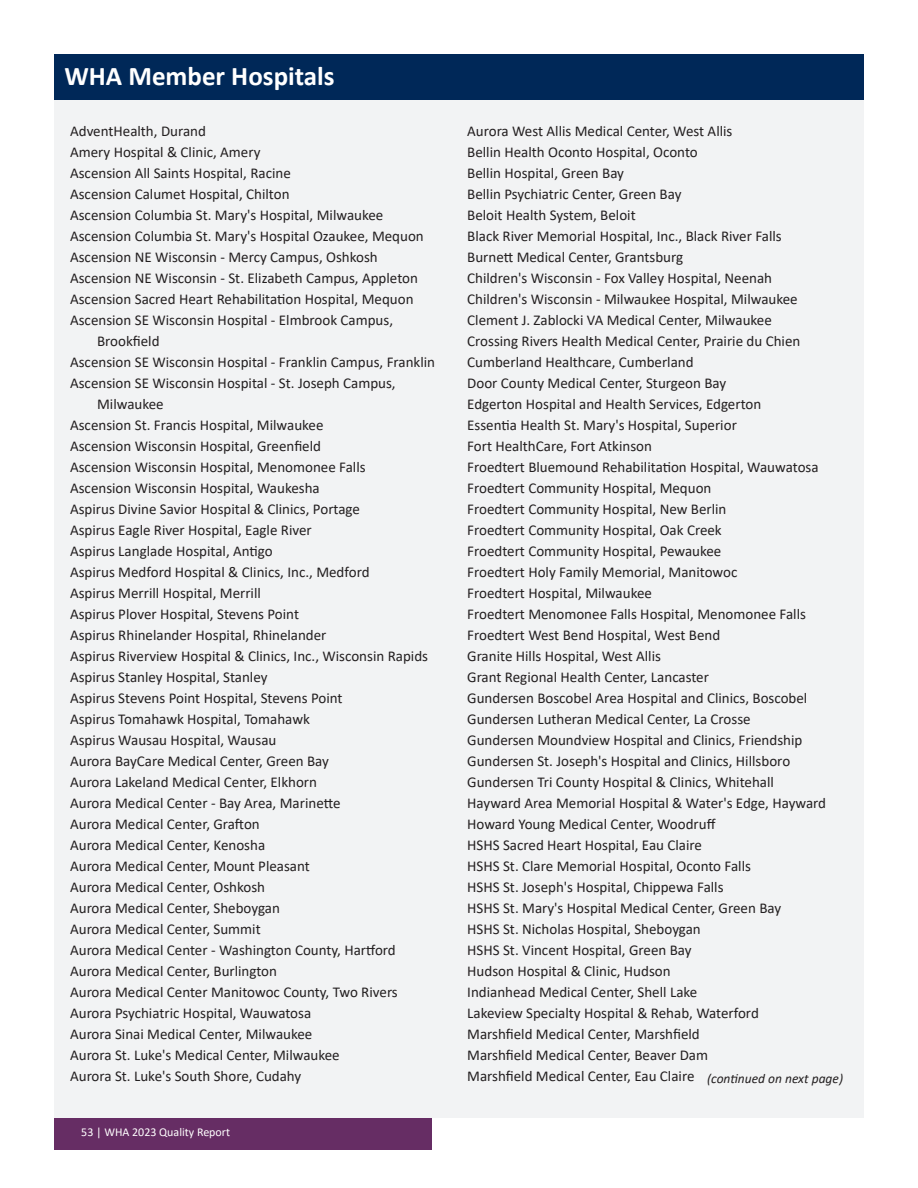
<style>
.page{position:relative;width:918px;height:1188px;background:#fff}
.page>*{position:absolute;margin:0;border:0;box-sizing:border-box;transform-origin:0 0}
.major_headings{font:700 27px "Calibri";color:#fff}
.Body_Copy{font:15px "Calibri";color:#231f20}
.Body_Copy-2{font:italic 13.5px "Calibri";color:#231f20}
.t1{font:12px "Calibri";color:#fff}
</style>
<div class="page">
<div style="left:54px;top:1118px;width:378px;height:32px;background:#662d64"></div>
<div style="left:54px;top:54px;width:810px;height:1064px;background:#f2f3f4"></div>
<div style="left:54px;top:54px;width:810px;height:46px;background:#002858"></div>
<p class="major_headings" style="left:64px;top:57px;width:272px">WHA Member Hospitals</p>
<p class="Body_Copy" style="left:70px;top:121px;width:137px">AdventHealth, Durand</p>
<p class="Body_Copy" style="left:70px;top:142px;width:192px">Amery Hospital &amp; Clinic, Amery</p>
<p class="Body_Copy" style="left:70px;top:163px;width:222px">Ascension All Saints Hospital, Racine</p>
<p class="Body_Copy" style="left:70px;top:184px;width:221px">Ascension Calumet Hospital, Chilton</p>
<p class="Body_Copy" style="left:70px;top:205px;width:315px">Ascension Columbia St. Mary's Hospital, Milwaukee</p>
<p class="Body_Copy" style="left:70px;top:226px;width:355px">Ascension Columbia St. Mary's Hospital Ozaukee, Mequon</p>
<p class="Body_Copy" style="left:70px;top:247px;width:309px">Ascension NE Wisconsin - Mercy Campus, Oshkosh</p>
<p class="Body_Copy" style="left:70px;top:268px;width:349px">Ascension NE Wisconsin - St. Elizabeth Campus, Appleton</p>
<p class="Body_Copy" style="left:70px;top:289px;width:345px">Ascension Sacred Heart Rehabilitation Hospital, Mequon</p>
<p class="Body_Copy" style="left:70px;top:310px;width:325px">Ascension SE Wisconsin Hospital - Elmbrook Campus,</p>
<p class="Body_Copy" style="left:97px;top:331px;width:64px">Brookfield</p>
<p class="Body_Copy" style="left:70px;top:352px;width:367px">Ascension SE Wisconsin Hospital - Franklin Campus, Franklin</p>
<p class="Body_Copy" style="left:70px;top:373px;width:327px">Ascension SE Wisconsin Hospital - St. Joseph Campus,</p>
<p class="Body_Copy" style="left:97px;top:394px;width:68px">Milwaukee</p>
<p class="Body_Copy" style="left:70px;top:415px;width:255px">Ascension St. Francis Hospital, Milwaukee</p>
<p class="Body_Copy" style="left:70px;top:436px;width:252px">Ascension Wisconsin Hospital, Greenfield</p>
<p class="Body_Copy" style="left:70px;top:457px;width:297px">Ascension Wisconsin Hospital, Menomonee Falls</p>
<p class="Body_Copy" style="left:70px;top:478px;width:251px">Ascension Wisconsin Hospital, Waukesha</p>
<p class="Body_Copy" style="left:70px;top:499px;width:291px">Aspirus Divine Savior Hospital &amp; Clinics, Portage</p>
<p class="Body_Copy" style="left:70px;top:520px;width:243px">Aspirus Eagle River Hospital, Eagle River</p>
<p class="Body_Copy" style="left:70px;top:541px;width:204px">Aspirus Langlade Hospital, Antigo</p>
<p class="Body_Copy" style="left:70px;top:562px;width:301px">Aspirus Medford Hospital &amp; Clinics, Inc., Medford</p>
<p class="Body_Copy" style="left:70px;top:583px;width:192px">Aspirus Merrill Hospital, Merrill</p>
<p class="Body_Copy" style="left:70px;top:604px;width:230px">Aspirus Plover Hospital, Stevens Point</p>
<p class="Body_Copy" style="left:70px;top:625px;width:258px">Aspirus Rhinelander Hospital, Rhinelander</p>
<p class="Body_Copy" style="left:70px;top:646px;width:360px">Aspirus Riverview Hospital &amp; Clinics, Inc., Wisconsin Rapids</p>
<p class="Body_Copy" style="left:70px;top:667px;width:199px">Aspirus Stanley Hospital, Stanley</p>
<p class="Body_Copy" style="left:70px;top:688px;width:274px">Aspirus Stevens Point Hospital, Stevens Point</p>
<p class="Body_Copy" style="left:70px;top:709px;width:241px">Aspirus Tomahawk Hospital, Tomahawk</p>
<p class="Body_Copy" style="left:70px;top:730px;width:208px">Aspirus Wausau Hospital, Wausau</p>
<p class="Body_Copy" style="left:70px;top:751px;width:260px">Aurora BayCare Medical Center, Green Bay</p>
<p class="Body_Copy" style="left:70px;top:772px;width:248px">Aurora Lakeland Medical Center, Elkhorn</p>
<p class="Body_Copy" style="left:70px;top:793px;width:272px">Aurora Medical Center - Bay Area, Marinette</p>
<p class="Body_Copy" style="left:70px;top:814px;width:191px">Aurora Medical Center, Grafton</p>
<p class="Body_Copy" style="left:70px;top:835px;width:197px">Aurora Medical Center, Kenosha</p>
<p class="Body_Copy" style="left:70px;top:856px;width:241px">Aurora Medical Center, Mount Pleasant</p>
<p class="Body_Copy" style="left:70px;top:877px;width:197px">Aurora Medical Center, Oshkosh</p>
<p class="Body_Copy" style="left:70px;top:898px;width:211px">Aurora Medical Center, Sheboygan</p>
<p class="Body_Copy" style="left:70px;top:919px;width:192px">Aurora Medical Center, Summit</p>
<p class="Body_Copy" style="left:70px;top:940px;width:327px">Aurora Medical Center - Washington County, Hartford</p>
<p class="Body_Copy" style="left:70px;top:961px;width:208px">Aurora Medical Center, Burlington</p>
<p class="Body_Copy" style="left:70px;top:982px;width:329px">Aurora Medical Center Manitowoc County, Two Rivers</p>
<p class="Body_Copy" style="left:70px;top:1003px;width:243px">Aurora Psychiatric Hospital, Wauwatosa</p>
<p class="Body_Copy" style="left:70px;top:1024px;width:244px">Aurora Sinai Medical Center, Milwaukee</p>
<p class="Body_Copy" style="left:70px;top:1045px;width:271px">Aurora St. Luke's Medical Center, Milwaukee</p>
<p class="Body_Copy" style="left:70px;top:1066px;width:233px">Aurora St. Luke's South Shore, Cudahy</p>
<p class="t1" style="left:81px;top:1124px;width:150px">53 | WHA 2023 Quality Report</p>
<p class="Body_Copy" style="left:467px;top:121px;width:267px">Aurora West Allis Medical Center, West Allis</p>
<p class="Body_Copy" style="left:467px;top:142px;width:232px">Bellin Health Oconto Hospital, Oconto</p>
<p class="Body_Copy" style="left:467px;top:163px;width:158px">Bellin Hospital, Green Bay</p>
<p class="Body_Copy" style="left:467px;top:184px;width:216px">Bellin Psychiatric Center, Green Bay</p>
<p class="Body_Copy" style="left:467px;top:205px;width:170px">Beloit Health System, Beloit</p>
<p class="Body_Copy" style="left:467px;top:226px;width:316px">Black River Memorial Hospital, Inc., Black River Falls</p>
<p class="Body_Copy" style="left:467px;top:247px;width:217px">Burnett Medical Center, Grantsburg</p>
<p class="Body_Copy" style="left:467px;top:268px;width:306px">Children's Wisconsin - Fox Valley Hospital, Neenah</p>
<p class="Body_Copy" style="left:467px;top:289px;width:332px">Children's Wisconsin - Milwaukee Hospital, Milwaukee</p>
<p class="Body_Copy" style="left:467px;top:310px;width:306px">Clement J. Zablocki VA Medical Center, Milwaukee</p>
<p class="Body_Copy" style="left:467px;top:331px;width:335px">Crossing Rivers Health Medical Center, Prairie du Chien</p>
<p class="Body_Copy" style="left:467px;top:352px;width:228px">Cumberland Healthcare, Cumberland</p>
<p class="Body_Copy" style="left:467px;top:373px;width:261px">Door County Medical Center, Sturgeon Bay</p>
<p class="Body_Copy" style="left:467px;top:394px;width:296px">Edgerton Hospital and Health Services, Edgerton</p>
<p class="Body_Copy" style="left:467px;top:415px;width:271px">Essentia Health St. Mary's Hospital, Superior</p>
<p class="Body_Copy" style="left:467px;top:436px;width:186px">Fort HealthCare, Fort Atkinson</p>
<p class="Body_Copy" style="left:467px;top:457px;width:353px">Froedtert Bluemound Rehabilitation Hospital, Wauwatosa</p>
<p class="Body_Copy" style="left:467px;top:478px;width:246px">Froedtert Community Hospital, Mequon</p>
<p class="Body_Copy" style="left:467px;top:499px;width:261px">Froedtert Community Hospital, New Berlin</p>
<p class="Body_Copy" style="left:467px;top:520px;width:256px">Froedtert Community Hospital, Oak Creek</p>
<p class="Body_Copy" style="left:467px;top:541px;width:256px">Froedtert Community Hospital, Pewaukee</p>
<p class="Body_Copy" style="left:467px;top:562px;width:272px">Froedtert Holy Family Memorial, Manitowoc</p>
<p class="Body_Copy" style="left:467px;top:583px;width:186px">Froedtert Hospital, Milwaukee</p>
<p class="Body_Copy" style="left:467px;top:604px;width:340px">Froedtert Menomonee Falls Hospital, Menomonee Falls</p>
<p class="Body_Copy" style="left:467px;top:625px;width:255px">Froedtert West Bend Hospital, West Bend</p>
<p class="Body_Copy" style="left:467px;top:646px;width:195px">Granite Hills Hospital, West Allis</p>
<p class="Body_Copy" style="left:467px;top:667px;width:243px">Grant Regional Health Center, Lancaster</p>
<p class="Body_Copy" style="left:467px;top:688px;width:342px">Gundersen Boscobel Area Hospital and Clinics, Boscobel</p>
<p class="Body_Copy" style="left:467px;top:709px;width:285px">Gundersen Lutheran Medical Center, La Crosse</p>
<p class="Body_Copy" style="left:467px;top:730px;width:337px">Gundersen Moundview Hospital and Clinics, Friendship</p>
<p class="Body_Copy" style="left:467px;top:751px;width:325px">Gundersen St. Joseph's Hospital and Clinics, Hillsboro</p>
<p class="Body_Copy" style="left:467px;top:772px;width:308px">Gundersen Tri County Hospital &amp; Clinics, Whitehall</p>
<p class="Body_Copy" style="left:467px;top:793px;width:360px">Hayward Area Memorial Hospital &amp; Water's Edge, Hayward</p>
<p class="Body_Copy" style="left:467px;top:814px;width:250px">Howard Young Medical Center, Woodruff</p>
<p class="Body_Copy" style="left:467px;top:835px;width:236px">HSHS Sacred Heart Hospital, Eau Claire</p>
<p class="Body_Copy" style="left:467px;top:856px;width:285px">HSHS St. Clare Memorial Hospital, Oconto Falls</p>
<p class="Body_Copy" style="left:467px;top:877px;width:258px">HSHS St. Joseph's Hospital, Chippewa Falls</p>
<p class="Body_Copy" style="left:467px;top:898px;width:315px">HSHS St. Mary's Hospital Medical Center, Green Bay</p>
<p class="Body_Copy" style="left:467px;top:919px;width:235px">HSHS St. Nicholas Hospital, Sheboygan</p>
<p class="Body_Copy" style="left:467px;top:940px;width:226px">HSHS St. Vincent Hospital, Green Bay</p>
<p class="Body_Copy" style="left:467px;top:961px;width:205px">Hudson Hospital &amp; Clinic, Hudson</p>
<p class="Body_Copy" style="left:467px;top:982px;width:232px">Indianhead Medical Center, Shell Lake</p>
<p class="Body_Copy" style="left:467px;top:1003px;width:293px">Lakeview Specialty Hospital &amp; Rehab, Waterford</p>
<p class="Body_Copy" style="left:467px;top:1024px;width:234px">Marshfield Medical Center, Marshfield</p>
<p class="Body_Copy" style="left:467px;top:1045px;width:242px">Marshfield Medical Center, Beaver Dam</p>
<p class="Body_Copy" style="left:467px;top:1066px;width:229px">Marshfield Medical Center, Eau Claire</p>
<p class="Body_Copy-2" style="left:707px;top:1069px;width:138px">(continued on next page)</p>
</div>
